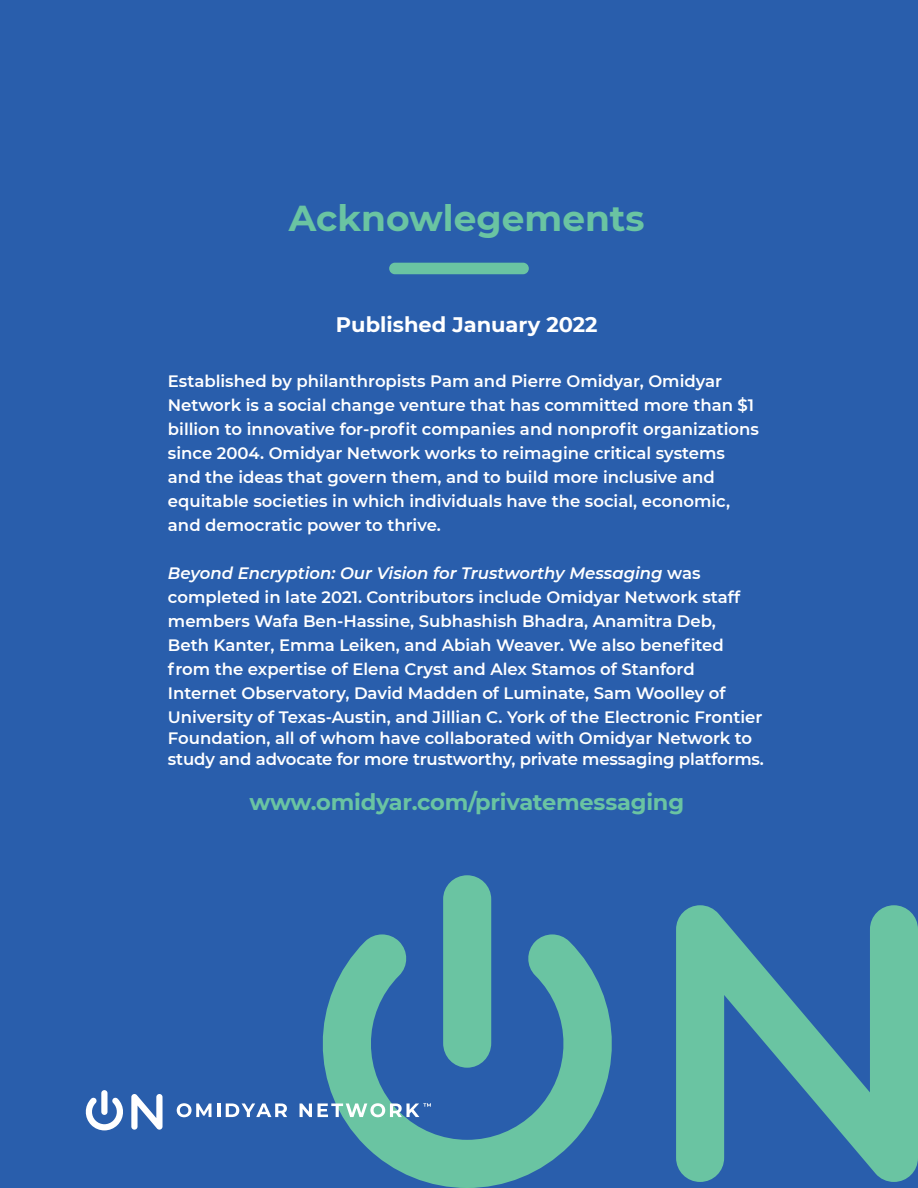
<style>
.page{position:relative;width:918px;height:1188px;background:#295eac}
.page>*{position:absolute;margin:0;border:0;box-sizing:border-box;transform-origin:0 0}
.t1{font:700 36px "Montserrat";color:#6ac4a2}
.t2{font:700 22.5px "Montserrat";letter-spacing:-.01em;color:#6ac4a2}
.t3{font:700 21px "Montserrat";color:#fff}
.t4{font:600 16.5px/24px "Montserrat";color:#fff}
.s1{font-style:italic}
</style>
<div class="page">
<svg style="left:443px;top:875px;width:48px;height:59px;background:#63baa2"></svg>
<svg style="left:309px;top:934px;width:303px;height:254px"></svg>
<svg style="left:676px;top:905px;width:242px;height:277px;fill:#6ac4a2"></svg>
<div style="left:101px;top:1090px;width:7px;height:25px;background:#fff;border-radius:3px"></div>
<svg style="left:85px;top:1097px;width:38px;height:33px"></svg>
<svg style="left:131px;top:1094px;width:32px;height:36px"></svg>
<svg style="left:177px;top:1103px;width:43px;height:14px"></svg>
<svg style="left:226px;top:1104px;width:61px;height:13px"></svg>
<svg style="left:300px;top:1104px;width:12px;height:13px"></svg>
<svg style="left:318px;top:1103px;width:113px;height:14px"></svg>
<div style="left:389px;top:263px;width:140px;height:11px;background:#6ac4a2;border-radius:6px"></div>
<h1 class="t1" style="left:289px;top:192px;width:357px">Acknowlegements</h1>
<p class="t3" style="left:336px;top:309px;width:263px">Published January 2022</p>
<p class="t4" style="left:168px;top:368px;width:593px">Established by philanthropists Pam and Pierre Omidyar, Omidyar Network is a social change venture that has committed more than $1 billion to innovative for-profit companies and nonprofit organizations since 2004. Omidyar Network works to reimagine critical systems and the ideas that govern them, and to build more inclusive and equitable societies in which individuals have the social, economic, and democratic power to thrive.</p>
<p class="t4" style="left:168px;top:560px;width:596px"><span class="s1">Beyond Encryption: Our Vision for Trustworthy Messaging</span> was completed in late 2021. Contributors include Omidyar Network staff members Wafa Ben-Hassine, Subhashish Bhadra, Anamitra Deb,<br>Beth Kanter, Emma Leiken, and Abiah Weaver. We also benefited from the expertise of Elena Cryst and Alex Stamos of Stanford Internet Observatory, David Madden of Luminate, Sam Woolley of University of Texas-Austin, and Jillian C. York of the Electronic Frontier</p>
<p class="t4" style="left:168px;top:727px;width:597px;line-height:21px">Foundation, all of whom have collaborated with Omidyar Network to study and advocate for more trustworthy, private messaging platforms.</p>
<h2 class="t2" style="left:250px;top:786px;width:436px">www.omidyar.com/privatemessaging</h2>
</div>
